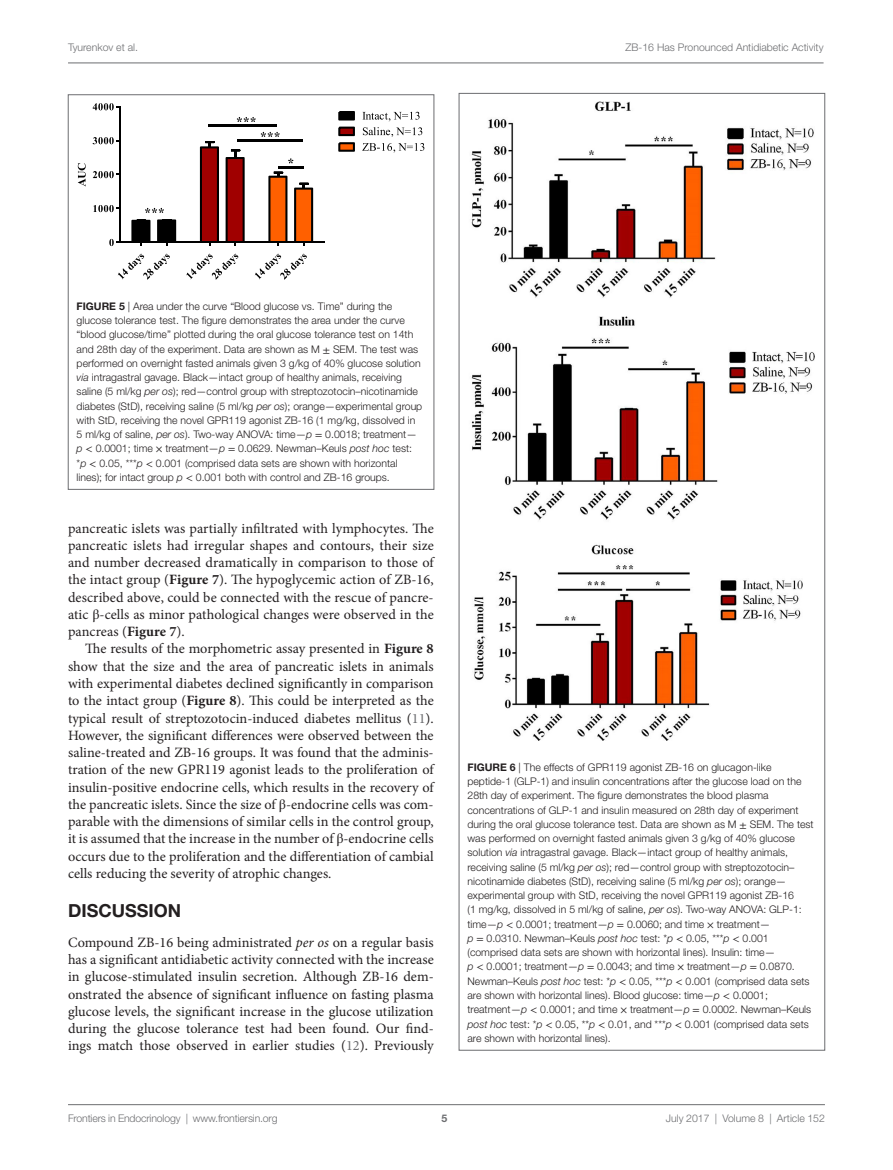
<style>
.page{position:relative;width:893px;height:1170px;background:#fff}
.page>*{position:absolute;margin:0;border:0;box-sizing:border-box;transform-origin:0 0}
.t1{font:700 18px "Helvetica Neue LT Std";color:#231f20}
.t2{font:14.25px/17.2px "Minion Pro";color:#231f20;text-align:justify}
.t3{font:300 10.5px/14.2px "Helvetica Neue LT Std";color:#231f20}
.t4{font:300 10.5px "Helvetica Neue LT Std";color:#6c6d70}
.t5{font:700 10.5px "Helvetica Neue LT Std";color:#6c6d70}
.s1{font-weight:700}
.s2{font-family:"STIX General";font-weight:400}
.s3{font-style:italic}
.s4{font-family:"STIX General"}
.s5{color:#6c6d70}
</style>
<div class="page">
<img style="left:471px;top:102px;width:344px;height:638px">
<hr style="left:120px;top:241px;width:205px;height:2px;background:#000">
<svg style="left:131px;top:219px;width:19px;height:27px"></svg>
<svg style="left:157px;top:219px;width:19px;height:27px"></svg>
<svg style="left:118px;top:253px;width:52px;height:27px"></svg>
<svg style="left:200px;top:141px;width:19px;height:105px;background:#7e0f0f"></svg>
<svg style="left:226px;top:149px;width:19px;height:97px;background:#841a1a"></svg>
<svg style="left:186px;top:253px;width:52px;height:27px"></svg>
<svg style="left:268px;top:172px;width:19px;height:74px"></svg>
<svg style="left:294px;top:183px;width:19px;height:63px"></svg>
<svg style="left:255px;top:253px;width:52px;height:27px"></svg>
<hr style="left:119px;top:107px;width:1px;height:135px;background:#000">
<svg style="left:109px;top:239px;width:11px;height:7px"></svg>
<svg style="left:93px;top:205px;width:26px;height:7px"></svg>
<svg style="left:93px;top:171px;width:26px;height:7px"></svg>
<svg style="left:93px;top:137px;width:26px;height:7px"></svg>
<svg style="left:93px;top:103px;width:27px;height:7px"></svg>
<svg style="left:362px;top:112px;width:58px;height:9px"></svg>
<svg style="left:338px;top:111px;width:17px;height:9px"></svg>
<svg style="left:363px;top:127px;width:59px;height:10px"></svg>
<svg style="left:338px;top:127px;width:17px;height:9px"></svg>
<svg style="left:362px;top:143px;width:62px;height:10px"></svg>
<svg style="left:338px;top:142px;width:17px;height:10px"></svg>
<hr style="left:237px;top:140px;width:66px;height:2px;background:#000">
<hr style="left:209px;top:125px;width:68px;height:2px;background:#000">
<svg style="left:237px;top:117px;width:19px;height:5px"></svg>
<svg style="left:261px;top:132px;width:19px;height:5px"></svg>
<svg style="left:145px;top:208px;width:19px;height:5px"></svg>
<hr style="left:278px;top:167px;width:25px;height:2px;background:#000">
<svg style="left:288px;top:158px;width:5px;height:5px"></svg>
<svg style="left:78px;top:163px;width:8px;height:23px"></svg>
<hr style="left:68px;top:1104px;width:757px;height:1px;background:#6c6d70">
<hr style="left:68px;top:63px;width:755px;height:1px;background:#6c6d70">
<p class="t4" style="left:68px;top:41px;width:72px">Tyurenkov et al.</p>
<p class="t4" style="left:626px;top:41px;width:199px">ZB-16 Has Pronounced Antidiabetic Activity</p>
<p class="t3" style="left:77px;top:299px;width:347px"><span class="s1">FIGURE 5</span> | Area under the curve “Blood glucose vs. Time” during the glucose tolerance test. The figure demonstrates the area under the curve “blood glucose/time” plotted during the oral glucose tolerance test on 14th and 28th day of the experiment. Data are shown as M <span class="s2">±</span> SEM. The test was performed on overnight fasted animals given 3 g/kg of 40% glucose solution <span class="s3">via</span> intragastral gavage. Black—intact group of healthy animals, receiving saline (5 ml/kg <span class="s3">per os</span>); red—control group with streptozotocin–nicotinamide diabetes (StD), receiving saline (5 ml/kg <span class="s3">per os</span>); orange—experimental group with StD, receiving the novel GPR119 agonist ZB-16 (1 mg/kg, dissolved in 5 ml/kg of saline, <span class="s3">per os</span>). Two-way ANOVA: time—<span class="s3">p</span> <span class="s2">=</span> 0.0018; treatment— <span class="s3">p</span> <span class="s2">&lt;</span> 0.0001; time <span class="s2">×</span> treatment—<span class="s3">p</span> <span class="s2">=</span> 0.0629. Newman–Keuls <span class="s3">post hoc</span> test: *<span class="s3">p</span> <span class="s2">&lt;</span> 0.05, ***<span class="s3">p</span> <span class="s2">&lt;</span> 0.001 (comprised data sets are shown with horizontal lines); for intact group <span class="s3">p</span> <span class="s2">&lt;</span> 0.001 both with control and ZB-16 groups.</p>
<p class="t2" style="left:68px;top:519px;width:367px">pancreatic islets was partially infiltrated with lymphocytes. The pancreatic islets had irregular shapes and contours, their size and number decreased dramatically in comparison to those of the intact group (<span class="s1">Figure 7</span>). The hypoglycemic action of ZB-16, described above, could be connected with the rescue of pancre&shy;atic <span class="s4">β</span>-cells as minor pathological changes were observed in the pancreas (<span class="s1">Figure 7</span>).</p>
<p class="t2" style="left:68px;top:640px;width:367px;text-indent:17px">The results of the morphometric assay presented in <span class="s1">Figure 8 </span>show that the size and the area of pancreatic islets in animals with experimental diabetes declined significantly in comparison to the intact group (<span class="s1">Figure 8</span>). This could be interpreted as the typical result of streptozotocin-induced diabetes mellitus (<span class="s5">11</span>).<br>However, the significant differences were observed between the saline-treated and ZB-16 groups. It was found that the adminis&shy;tration of the new GPR119 agonist leads to the proliferation of insulin-positive endocrine cells, which results in the recovery of the pancreatic islets. Since the size of <span class="s4">β</span>-endocrine cells was com&shy;parable with the dimensions of similar cells in the control group, it is assumed that the increase in the number of <span class="s4">β</span>-endocrine cells occurs due to the proliferation and the differentiation of cambial cells reducing the severity of atrophic changes.</p>
<h1 class="t1" style="left:68px;top:899px;width:112px">DISCUSSION</h1>
<p class="t2" style="left:68px;top:933px;width:367px">Compound ZB-16 being administrated <span class="s3">per os</span> on a regular basis has a significant antidiabetic activity connected with the increase in glucose-stimulated insulin secretion. Although ZB-16 dem&shy;onstrated the absence of significant influence on fasting plasma glucose levels, the significant increase in the glucose utilization during the glucose tolerance test had been found. Our find&shy;ings match those observed in earlier studies (<span class="s5">12</span>). Previously</p>
<p class="t3" style="left:467px;top:759px;width:348px"><span class="s1">FIGURE 6</span> | The effects of GPR119 agonist ZB-16 on glucagon-like peptide-1 (GLP-1) and insulin concentrations after the glucose load on the 28th day of experiment. The figure demonstrates the blood plasma concentrations of GLP-1 and insulin measured on 28th day of experiment during the oral glucose tolerance test. Data are shown as M <span class="s2">±</span> SEM. The test was performed on overnight fasted animals given 3 g/kg of 40% glucose solution <span class="s3">via</span> intragastral gavage. Black—intact group of healthy animals, receiving saline (5 ml/kg <span class="s3">per os</span>); red—control group with streptozotocin– nicotinamide diabetes (StD), receiving saline (5 ml/kg <span class="s3">per os</span>); orange— experimental group with StD, receiving the novel GPR119 agonist ZB-16<br>(1 mg/kg, dissolved in 5 ml/kg of saline, <span class="s3">per os</span>). Two-way ANOVA: GLP-1: time—<span class="s3">p</span> <span class="s2">&lt;</span> 0.0001; treatment—<span class="s3">p</span> <span class="s2">=</span> 0.0060; and time <span class="s2">×</span> treatment—<br><span class="s3">p</span> <span class="s2">=</span> 0.0310. Newman–Keuls <span class="s3">post hoc</span> test: *<span class="s3">p</span> <span class="s2">&lt;</span> 0.05, ***<span class="s3">p</span> <span class="s2">&lt;</span> 0.001 (comprised data sets are shown with horizontal lines). Insulin: time—<br><span class="s3">p</span> <span class="s2">&lt;</span> 0.0001; treatment—<span class="s3">p</span> <span class="s2">=</span> 0.0043; and time <span class="s2">×</span> treatment—<span class="s3">p</span> <span class="s2">=</span> 0.0870.<br>Newman–Keuls <span class="s3">post hoc</span> test: *<span class="s3">p</span> <span class="s2">&lt;</span> 0.05, ***<span class="s3">p</span> <span class="s2">&lt;</span> 0.001 (comprised data sets are shown with horizontal lines). Blood glucose: time—<span class="s3">p</span> <span class="s2">&lt;</span> 0.0001; treatment—<span class="s3">p</span> <span class="s2">&lt;</span> 0.0001; and time <span class="s2">×</span> treatment—<span class="s3">p</span> <span class="s2">=</span> 0.0002. Newman–Keuls <span class="s3">post hoc</span> test: *<span class="s3">p</span> <span class="s2">&lt;</span> 0.05, **<span class="s3">p</span> <span class="s2">&lt;</span> 0.01, and ***<span class="s3">p</span> <span class="s2">&lt;</span> 0.001 (comprised data sets are shown with horizontal lines).</p>
<p class="t4" style="left:68px;top:1111px;width:211px">Frontiers in Endocrinology | www.frontiersin.org</p>
<p class="t4" style="left:666px;top:1111px;width:161px">July 2017 | Volume 8 | Article 152</p>
<p class="t5" style="left:441px;top:1111px;width:7px">5</p>
</div>
